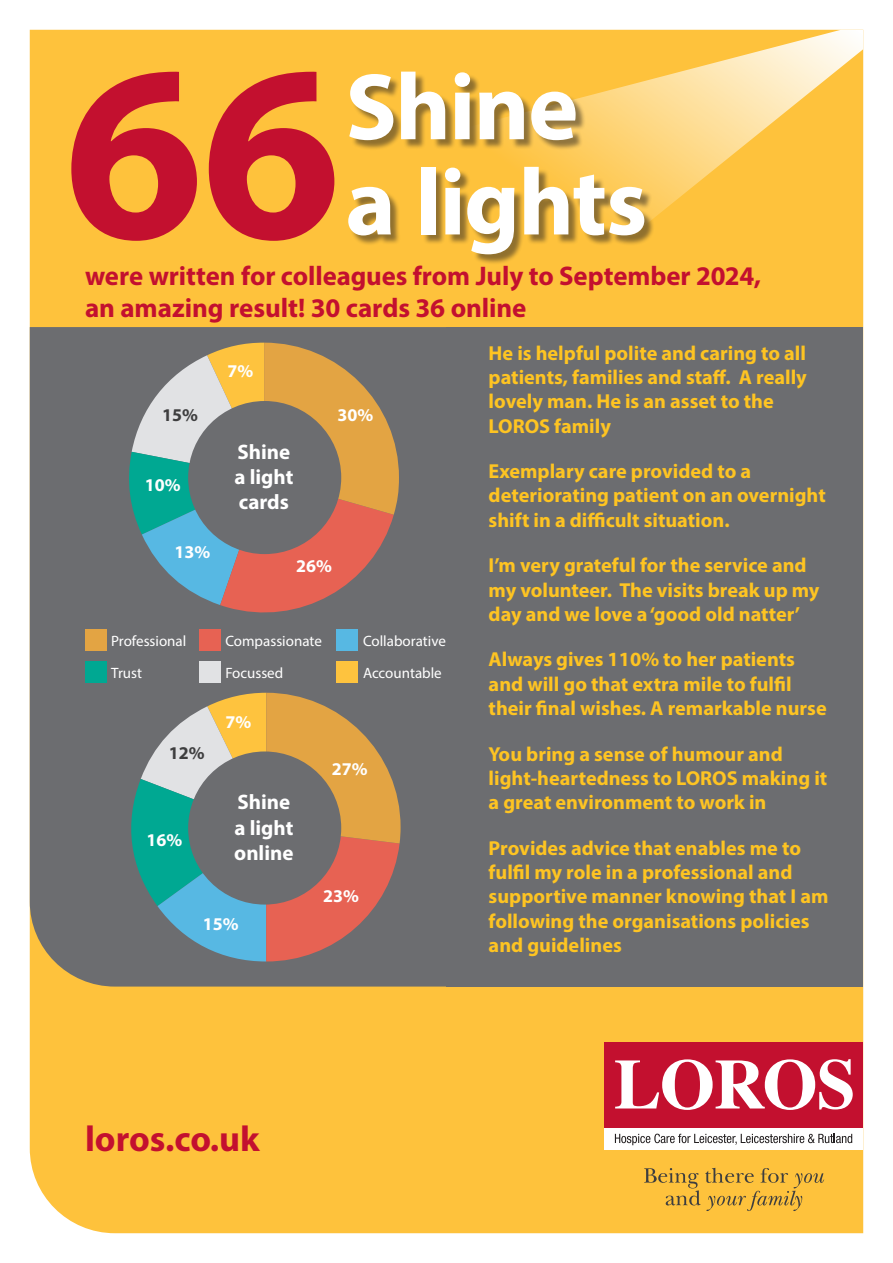
<style>
.page{position:relative;width:893px;height:1263px;background:#fff}
.page>*{position:absolute;margin:0;border:0;box-sizing:border-box;transform-origin:0 0}
.t1{font:700 252.15px "Myriad Pro";color:#c3102f}
.t2{font:700 95.25px/95.2px "Myriad Pro";letter-spacing:-.015em;color:#fff}
.t3{font:700 36px "Myriad Pro";color:#c3102f}
.t4{font:700 27px "Myriad Pro";letter-spacing:-.005em;color:#c3102f}
.t5{font:700 21px/25.2px "Myriad Pro";color:#fff}
.t6{font:700 20.25px/24.3px "Myriad Pro";color:#fec422}
.t7{font:700 18px "Myriad Pro";color:#fff}
.t8{font:700 18px "Myriad Pro";color:#3e3e3f}
.t9{font:15px "Myriad Pro";color:#fff}
</style>
<div class="page">
<div style="left:30px;top:30px;width:833px;height:1203px;background:#fec23c"></div>
<div style="left:605px;top:1042px;width:258px;height:85px;background:#c3102f"></div>
<div style="left:605px;top:1127px;width:258px;height:22px;background:#fff"></div>
<svg style="left:615px;top:1059px;width:238px;height:51px"></svg>
<svg style="left:615px;top:1134px;width:237px;height:11px"></svg>
<svg style="left:644px;top:1168px;width:180px;height:43px"></svg>
<div style="left:30px;top:327px;width:416px;height:659px;background:#6c6d70"></div>
<svg style="left:429px;top:30px;width:434px;height:264px;fill:#fec23c"></svg>
<div style="left:446px;top:327px;width:417px;height:659px;background:#6c6d70"></div>
<div style="left:350px;top:73px;width:305px;height:192px;background:#231f20;opacity:.5"></div>
<div style="left:85px;top:630px;width:21px;height:21px;background:#e3a443"></div>
<div style="left:85px;top:661px;width:21px;height:21px;background:#00a892"></div>
<div style="left:199px;top:630px;width:21px;height:21px;background:#e76253"></div>
<div style="left:199px;top:661px;width:21px;height:21px;background:#e1e2e4"></div>
<div style="left:337px;top:630px;width:21px;height:21px;background:#57b8e3"></div>
<div style="left:337px;top:661px;width:21px;height:21px;background:#fec33e"></div>
<svg style="left:126px;top:343px;width:273px;height:285px"></svg>
<div style="left:188px;top:401px;width:153px;height:153px;background:#6c6d70;border-radius:50%"></div>
<svg style="left:124px;top:693px;width:277px;height:268px"></svg>
<div style="left:188px;top:751px;width:153px;height:153px;background:#6c6d70;border-radius:50%"></div>
<p class="t1" style="left:64px;top:-11px;width:279px">66</p>
<p class="t2" style="left:345px;top:56px;width:303px">Shine a lights</p>
<p class="t4" style="left:85px;top:258px;width:678px">were written for colleagues from July to September 2024,</p>
<p class="t4" style="left:85px;top:290px;width:443px">an amazing result! 30 cards 36 online</p>
<p class="t8" style="left:162px;top:403px;width:37px">15%</p>
<p class="t7" style="left:145px;top:473px;width:37px">10%</p>
<p class="t7" style="left:175px;top:540px;width:37px">13%</p>
<p class="t7" style="left:227px;top:359px;width:27px">7%</p>
<p class="t5" style="left:234px;top:439px;width:61px">Shine a light cards</p>
<p class="t7" style="left:337px;top:403px;width:37px">30%</p>
<p class="t7" style="left:296px;top:554px;width:37px">26%</p>
<p class="t9" style="left:111px;top:632px;width:77px">Professional</p>
<p class="t9" style="left:111px;top:663px;width:32px">Trust</p>
<p class="t8" style="left:169px;top:741px;width:37px">12%</p>
<p class="t7" style="left:146px;top:828px;width:37px">16%</p>
<p class="t9" style="left:225px;top:632px;width:98px">Compassionate</p>
<p class="t9" style="left:225px;top:663px;width:59px">Focussed</p>
<p class="t9" style="left:363px;top:632px;width:84px">Collaborative</p>
<p class="t9" style="left:363px;top:663px;width:80px">Accountable</p>
<p class="t7" style="left:226px;top:711px;width:27px">7%</p>
<p class="t5" style="left:234px;top:789px;width:61px">Shine a light online</p>
<p class="t7" style="left:332px;top:757px;width:37px">27%</p>
<p class="t7" style="left:323px;top:884px;width:37px">23%</p>
<p class="t7" style="left:203px;top:912px;width:37px">15%</p>
<p class="t6" style="left:489px;top:340px;width:320px">He is helpful polite and caring to all patients, families and staff. A really lovely man. He is an asset to the<br>LOROS family</p>
<p class="t6" style="left:489px;top:458px;width:339px">Exemplary care provided to a deteriorating patient on an overnight shift in a difficult situation.</p>
<p class="t6" style="left:489px;top:553px;width:332px">I’m very grateful for the service and my volunteer. The visits break up my day and we love a ‘good old natter’</p>
<p class="t6" style="left:489px;top:647px;width:340px">Always gives 110% to her patients and will go that extra mile to fulfil their final wishes. A remarkable nurse</p>
<p class="t6" style="left:489px;top:741px;width:340px">You bring a sense of humour and light-heartedness to LOROS making it a great environment to work in</p>
<p class="t6" style="left:489px;top:835px;width:341px">Provides advice that enables me to fulfil my role in a professional and supportive manner knowing that I am following the organisations policies and guidelines</p>
<p class="t3" style="left:85px;top:1115px;width:176px">loros.co.uk</p>
</div>
